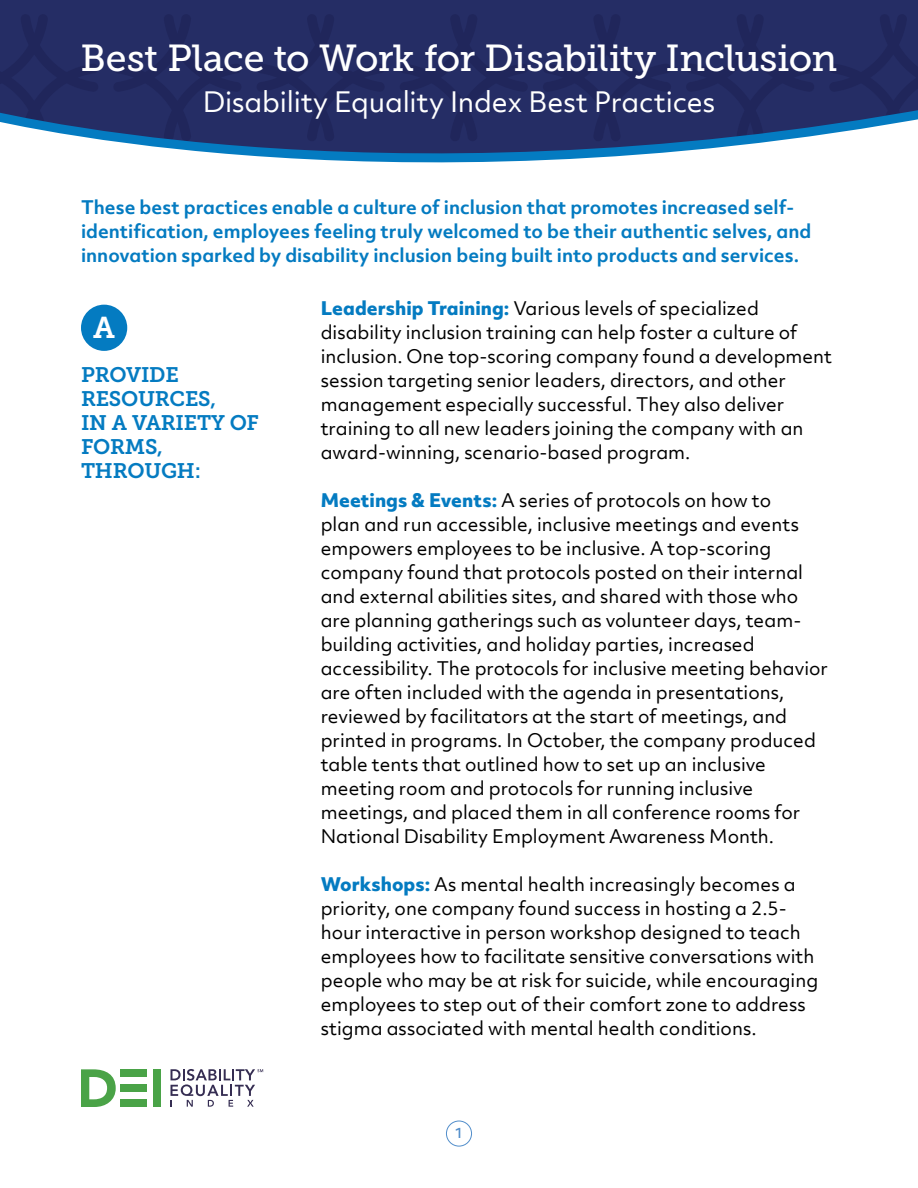
<style>
.page{position:relative;width:918px;height:1188px;background:#fff}
.page>*{position:absolute;margin:0;border:0;box-sizing:border-box;transform-origin:0 0}
.t1{font:37.5px "Museo Slab 500";letter-spacing:-.015em;color:#fff}
.t2{font:30px "Museo Slab 700";color:#fff}
.t3{font:27px "Objektiv Mk 2";letter-spacing:-.005em;color:#fff}
.t4{font:21px/24px "Museo Slab 700";letter-spacing:-.01em;color:#047bc1}
.t5{font:18px/24px "Objektiv Mk 2";color:#000}
.t6{font:700 18px/24px "Objektiv Mk 2";color:#047bc1}
.t7{font:500 13.5px "Objektiv Mk 2";color:#528ecb}
.s1{font-weight:800;color:#047bc1}
</style>
<div class="page">
<svg style="left:0;top:0;width:918px;height:163px;background:#354276"></svg>
<div style="left:446px;top:1121px;width:26px;height:25px;border:1px solid #528ecb;border-radius:50%"></div>
<div style="left:121px;top:1084px;width:26px;height:8px;background:#4aa347"></div>
<div style="left:121px;top:1069px;width:26px;height:8px;background:#4aa347"></div>
<div style="left:121px;top:1099px;width:26px;height:8px;background:#4aa347"></div>
<div style="left:153px;top:1069px;width:8px;height:38px;background:#4aa347"></div>
<div style="left:81px;top:305px;width:46px;height:46px;background:#047bc1;border-radius:50%"></div>
<svg style="left:81px;top:1069px;width:35px;height:38px"></svg>
<svg style="left:171px;top:1069px;width:92px;height:38px"></svg>
<h1 class="t1" style="left:81px;top:37px;width:758px">Best Place to Work for Disability Inclusion</h1>
<h2 class="t3" style="left:203px;top:83px;width:514px">Disability Equality Index Best Practices</h2>
<p class="t6" style="left:81px;top:195px;width:715px">These best practices enable a culture of inclusion that promotes increased self-</p>
<p class="t6" style="left:81px;top:219px;width:732px">identification, employees feeling truly welcomed to be their authentic selves, and innovation sparked by disability inclusion being built into products and services.</p>
<h2 class="t2" style="left:93px;top:310px;width:23px">A</h2>
<h3 class="t4" style="left:81px;top:363px;width:179px">PROVIDE<br>RESOURCES,<br>IN A VARIETY OF<br>FORMS,<br>THROUGH:</h3>
<p class="t5" style="left:321px;top:296px;width:513px"><span class="s1">Leadership Training:</span> Various levels of specialized disability inclusion training can help foster a culture of inclusion. One top-scoring company found a development session targeting senior leaders, directors, and other management especially successful. They also deliver training to all new leaders joining the company with an award-winning, scenario-based program.</p>
<p class="t5" style="left:321px;top:488px;width:509px"><span class="s1">Meetings &amp; Events:</span> A series of protocols on how to<br>plan and run accessible, inclusive meetings and events empowers employees to be inclusive. A top-scoring company found that protocols posted on their internal and external abilities sites, and shared with those who are planning gatherings such as volunteer days, team&shy;building activities, and holiday parties, increased accessibility. The protocols for inclusive meeting behavior are often included with the agenda in presentations, reviewed by facilitators at the start of meetings, and printed in programs. In October, the company produced table tents that outlined how to set up an inclusive meeting room and protocols for running inclusive meetings, and placed them in all conference rooms for National Disability Employment Awareness Month.</p>
<p class="t5" style="left:321px;top:872px;width:499px"><span class="s1">Workshops:</span> As mental health increasingly becomes a priority, one company found success in hosting a 2.5- hour interactive in person workshop designed to teach employees how to facilitate sensitive conversations with people who may be at risk for suicide, while encouraging employees to step out of their comfort zone to address stigma associated with mental health conditions.</p>
<p class="t7" style="left:455px;top:1123px;width:10px">1</p>
</div>
